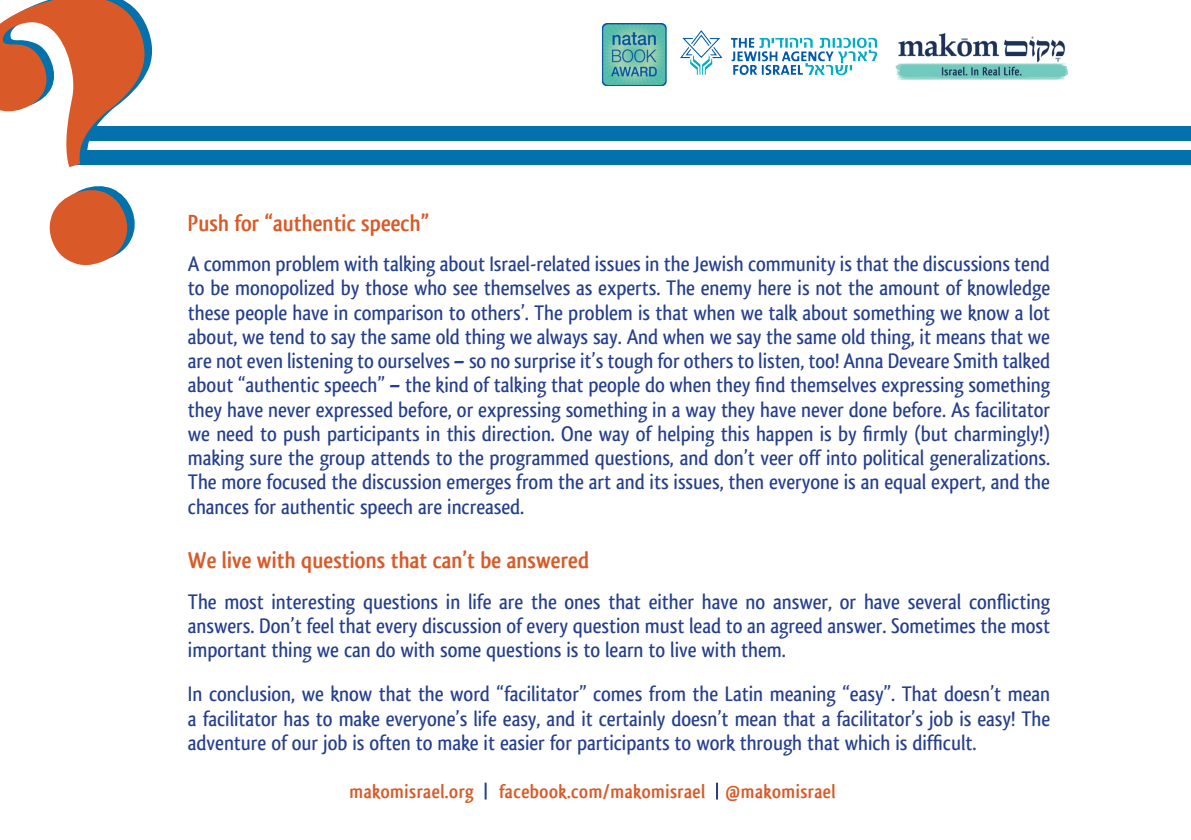
<style>
.page{position:relative;width:1191px;height:840px;background:#fff}
.page>*{position:absolute;margin:0;border:0;box-sizing:border-box;transform-origin:0 0}
.t1{font:700 24px "Qlassik";color:#d95a28}
.t2{font:500 22px/24.2px "Qlassik";color:#253f8e;text-align:justify}
.t3{font:700 20px "Qlassik";letter-spacing:.02em;color:#d95a28}
</style>
<div class="page">
<img style="left:895px;top:34px;width:173px;height:45px">
<img style="left:680px;top:30px;width:198px;height:46px">
<div style="left:72px;top:126px;width:1119px;height:14px;background:#0372ac"></div>
<div style="left:77px;top:150px;width:1114px;height:14px;background:#0372ac"></div>
<svg style="left:484px;top:782px;width:2px;height:17px"></svg>
<svg style="left:716px;top:782px;width:2px;height:17px"></svg>
<img style="left:601px;top:23px;width:66px;height:62px">
<svg style="left:146px;top:25px;width:7px;height:140px"></svg>
<svg style="left:0;top:0;width:146px;height:266px"></svg>
<p class="t1" style="left:188px;top:209px;width:242px">Push for “authentic speech”</p>
<p class="t2" style="left:188px;top:252px;width:863px">A common problem with talking about Israel-related issues in the Jewish community is that the discussions tend to be monopolized by those who see themselves as experts. The enemy here is not the amount of knowledge these people have in comparison to others’. The problem is that when we talk about something we know a lot about, we tend to say the same old thing we always say. And when we say the same old thing, it means that we are not even listening to ourselves – so no surprise it’s tough for others to listen, too! Anna Deveare Smith talked about “authentic speech” – the kind of talking that people do when they find themselves expressing something they have never expressed before, or expressing something in a way they have never done before. As facilitator we need to push participants in this direction. One way of helping this happen is by firmly (but charmingly!) making sure the group attends to the programmed questions, and don’t veer off into political generalizations.<br>The more focused the discussion emerges from the art and its issues, then everyone is an equal expert, and the chances for authentic speech are increased.</p>
<p class="t1" style="left:188px;top:546px;width:403px">We live with questions that can’t be answered</p>
<p class="t2" style="left:188px;top:589px;width:863px">The most interesting questions in life are the ones that either have no answer, or have several conflicting answers. Don’t feel that every discussion of every question must lead to an agreed answer. Sometimes the most important thing we can do with some questions is to learn to live with them.</p>
<p class="t2" style="left:188px;top:681px;width:863px">In conclusion, we know that the word “facilitator” comes from the Latin meaning “easy”. That doesn’t mean a facilitator has to make everyone’s life easy, and it certainly doesn’t mean that a facilitator’s job is easy! The adventure of our job is often to make it easier for participants to work through that which is difficult.</p>
<p class="t3" style="left:350px;top:779px;width:126px">makomisrael.org</p>
<p class="t3" style="left:499px;top:779px;width:338px">facebook.com/makomisrael @makomisrael</p>
</div>
